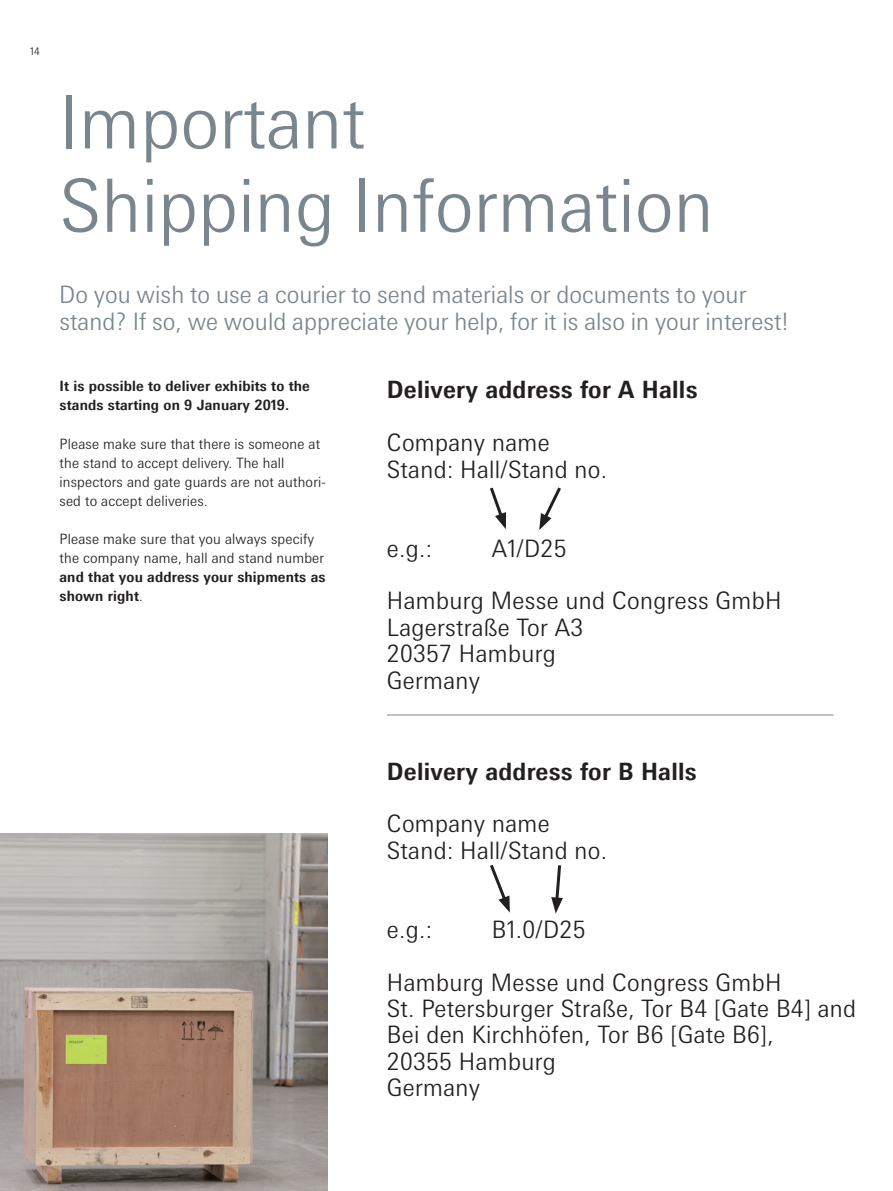
<style>
.page{position:relative;width:893px;height:1191px;background:#fff}
.page>*{position:absolute;margin:0;border:0;box-sizing:border-box;transform-origin:0 0}
.t1{font:300 73.5px/83.4px "Messe Univers";color:#7a868d}
.t2{font:300 24px/26.4px "Messe Univers";letter-spacing:.01em;color:#231f20}
.t3{font:300 24px/26.4px "Messe Univers";color:#7a868d}
.t4{font:700 24px "Messe Univers";letter-spacing:.01em;color:#231f20}
.t5{font:300 14.25px/19px "Messe Univers";letter-spacing:.01em;color:#231f20}
.t6{font:700 14.25px/19px "Messe Univers";letter-spacing:.01em;color:#231f20}
.t7{font:300 10.5px "Messe Univers";color:#231f20}
.s1{font-weight:300}
</style>
<div class="page">
<img style="left:0;top:833px;width:327px;height:358px">
<svg style="left:490px;top:487px;width:16px;height:42px"></svg>
<svg style="left:539px;top:487px;width:22px;height:43px"></svg>
<svg style="left:490px;top:865px;width:20px;height:47px"></svg>
<svg style="left:551px;top:865px;width:12px;height:48px"></svg>
<hr style="left:387px;top:714px;width:446px;height:1px;background:#7a868d">
<p class="t7" style="left:30px;top:45px;width:11px">14</p>
<h1 class="t1" style="left:60px;top:79px;width:656px">Important<br>Shipping Information</h1>
<p class="t3" style="left:59px;top:281px;width:731px">Do you wish to use a courier to send materials or documents to your stand? If so, we would appreciate your help, for it is also in your interest!</p>
<p class="t6" style="left:60px;top:377px;width:252px">It is possible to deliver exhibits to the stands starting on 9 January 2019.</p>
<p class="t5" style="left:60px;top:434px;width:268px">Please make sure that there is someone at the stand to accept delivery. The hall inspectors and gate guards are not authori&shy;sed to accept deliveries.</p>
<p class="t5" style="left:60px;top:529px;width:266px">Please make sure that you always specify the company name, hall and stand number</p>
<p class="t6" style="left:60px;top:567px;width:268px">and that you address your shipments as shown right<span class="s1">.</span></p>
<p class="t4" style="left:387px;top:375px;width:312px">Delivery address for A Halls</p>
<p class="t2" style="left:387px;top:429px;width:222px">Company name<br>Stand: Hall/Stand no.</p>
<p class="t2" style="left:387px;top:521px;width:396px;line-height:52.8px;text-indent:105px">A1/D25<br>Hamburg Messe und Congress GmbH</p>
<p class="t2" style="left:387px;top:613px;width:198px">Lagerstraße Tor A3<br>20357 Hamburg<br>Germany</p>
<p class="t2" style="left:387px;top:534px;width:47px">e.g.:</p>
<p class="t4" style="left:387px;top:756px;width:311px">Delivery address for B Halls</p>
<p class="t2" style="left:387px;top:810px;width:222px">Company name<br>Stand: Hall/Stand no.</p>
<p class="t2" style="left:387px;top:902px;width:396px;line-height:52.8px;text-indent:105px">B1.0/D25<br>Hamburg Messe und Congress GmbH</p>
<p class="t2" style="left:387px;top:994px;width:471px">St. Petersburger Straße, Tor B4 [Gate B4] and<br>Bei den Kirchhöfen, Tor B6 [Gate B6],<br>20355 Hamburg<br>Germany</p>
<p class="t2" style="left:387px;top:915px;width:47px">e.g.:</p>
</div>
